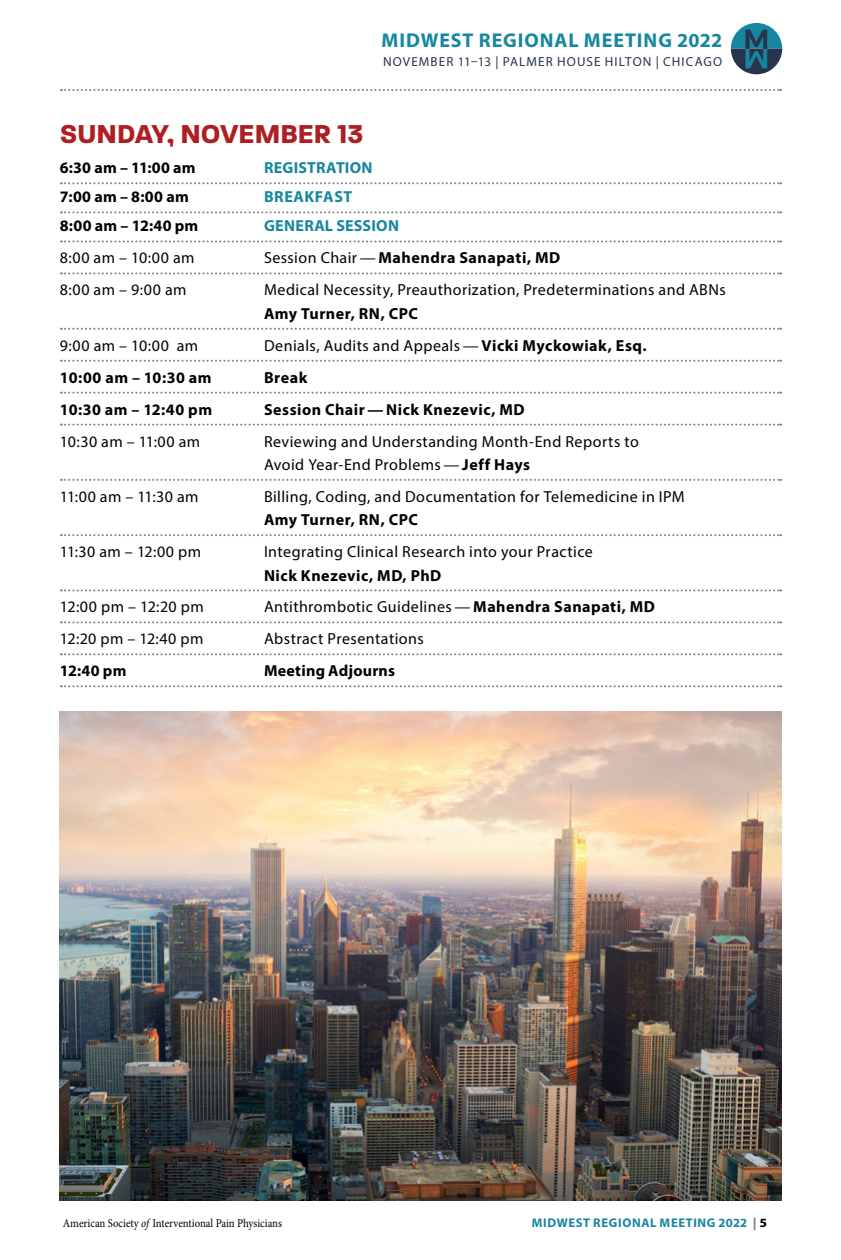
<style>
.page{position:relative;width:841px;height:1260px;background:#fff}
.page>*{position:absolute;margin:0;border:0;box-sizing:border-box;transform-origin:0 0}
.t1{font:700 28px "Paralucent";color:#ad1f23}
.t2{font:900 26.4px "Lato";color:#27344b}
.t3{font:900 26.4px "Lato";color:#1687a0}
.t4{font:700 20px "Myriad Pro";letter-spacing:.045em;color:#1787a0}
.t5{font:16px/23.4px "Myriad Pro";letter-spacing:.025em;color:#000}
.t6{font:700 16px "Myriad Pro";letter-spacing:.03em;color:#000}
.t7{font:700 16px "Myriad Pro";letter-spacing:.02em;color:#1787a0}
.t8{font:13.2px "Myriad Pro";letter-spacing:.085em;color:#28354b}
.t9{font:700 12.6px "Myriad Pro";letter-spacing:.05em;color:#1787a0}
.t10{font:12px "Minion Pro";letter-spacing:-.005em;color:#000;scale:.9 1}
.s1{font-weight:400}
.s2{font-weight:700}
.s3{font-style:italic}
.s4{font-weight:900;color:#7c7d7d}
.s5{color:#000}
</style>
<div class="page">
<svg style="left:731px;top:23px;width:51px;height:51px"></svg>
<svg style="left:61px;top:89px;width:720px;height:2px"></svg>
<svg style="left:61px;top:182px;width:720px;height:2px"></svg>
<svg style="left:61px;top:211px;width:720px;height:2px"></svg>
<svg style="left:61px;top:240px;width:720px;height:2px"></svg>
<svg style="left:61px;top:272px;width:720px;height:2px"></svg>
<svg style="left:61px;top:328px;width:720px;height:2px"></svg>
<svg style="left:61px;top:360px;width:720px;height:2px"></svg>
<svg style="left:61px;top:392px;width:720px;height:2px"></svg>
<svg style="left:61px;top:424px;width:720px;height:2px"></svg>
<svg style="left:61px;top:479px;width:720px;height:2px"></svg>
<svg style="left:61px;top:534px;width:720px;height:2px"></svg>
<svg style="left:61px;top:589px;width:720px;height:2px"></svg>
<svg style="left:61px;top:621px;width:720px;height:2px"></svg>
<svg style="left:61px;top:653px;width:720px;height:2px"></svg>
<svg style="left:61px;top:685px;width:720px;height:2px"></svg>
<img style="left:60px;top:711px;width:721px;height:490px">
<p class="t4" style="left:381px;top:27px;width:342px">MIDWEST REGIONAL MEETING 2022</p>
<p class="t8" style="left:383px;top:53px;width:340px">NOVEMBER 11–13 | PALMER HOUSE HILTON | CHICAGO</p>
<h2 class="t2" style="left:744px;top:19px;width:27px">M</h2>
<h2 class="t3" style="left:769px;top:78px;width:27px;rotate:-180deg">M</h2>
<h1 class="t1" style="left:60px;top:117px;width:305px">SUNDAY, NOVEMBER 13</h1>
<p class="t6" style="left:60px;top:157px;width:137px">6:30 am – 11:00 am</p>
<p class="t7" style="left:264px;top:157px;width:110px">REGISTRATION</p>
<p class="t6" style="left:60px;top:187px;width:130px">7:00 am – 8:00 am</p>
<p class="t7" style="left:264px;top:187px;width:90px">BREAKFAST</p>
<p class="t6" style="left:60px;top:216px;width:140px">8:00 am – 12:40 pm</p>
<p class="t7" style="left:264px;top:216px;width:137px">GENERAL SESSION</p>
<p class="t5" style="left:60px;top:246px;width:136px">8:00 am – 10:00 am</p>
<p class="t6" style="left:264px;top:248px;width:298px"><span class="s1">Session Chair—</span>Mahendra Sanapati, MD</p>
<p class="t5" style="left:60px;top:278px;width:128px">8:00 am – 9:00 am</p>
<p class="t5" style="left:264px;top:278px;width:463px">Medical Necessity, Preauthorization, Predeterminations and ABNs</p>
<p class="t6" style="left:264px;top:303px;width:155px">Amy Turner, RN, CPC</p>
<p class="t5" style="left:60px;top:333px;width:140px">9:00 am – 10:00 am</p>
<p class="t5" style="left:264px;top:333px;width:384px">Denials, Audits and Appeals—<span class="s2">Vicki Myckowiak, Esq.</span></p>
<p class="t6" style="left:60px;top:367px;width:153px">10:00 am – 10:30 am</p>
<p class="t6" style="left:264px;top:367px;width:45px">Break</p>
<p class="t6" style="left:60px;top:399px;width:154px">10:30 am – 12:40 pm</p>
<p class="t6" style="left:264px;top:399px;width:262px">Session Chair—Nick Knezevic, MD</p>
<p class="t5" style="left:60px;top:429px;width:142px">10:30 am – 11:00 am</p>
<p class="t5" style="left:264px;top:429px;width:376px">Reviewing and Understanding Month-End Reports to<br>Avoid Year-End Problems—<span class="s2">Jeff Hays</span></p>
<p class="t5" style="left:60px;top:485px;width:140px">11:00 am – 11:30 am</p>
<p class="t5" style="left:264px;top:485px;width:422px">Billing, Coding, and Documentation for Telemedicine in IPM</p>
<p class="t6" style="left:264px;top:509px;width:155px">Amy Turner, RN, CPC</p>
<p class="t5" style="left:60px;top:540px;width:143px">11:30 am – 12:00 pm</p>
<p class="t5" style="left:264px;top:540px;width:330px">Integrating Clinical Research into your Practice</p>
<p class="t6" style="left:264px;top:565px;width:179px">Nick Knezevic, MD, PhD</p>
<p class="t5" style="left:60px;top:595px;width:145px">12:00 pm – 12:20 pm</p>
<p class="t5" style="left:264px;top:595px;width:392px">Antithrombotic Guidelines—<span class="s2">Mahendra Sanapati, MD</span></p>
<p class="t5" style="left:60px;top:627px;width:145px">12:20 pm – 12:40 pm</p>
<p class="t5" style="left:264px;top:627px;width:161px">Abstract Presentations</p>
<p class="t6" style="left:60px;top:661px;width:68px">12:40 pm</p>
<p class="t6" style="left:264px;top:661px;width:133px">Meeting Adjourns</p>
<p class="t10" style="left:63px;top:1215px;width:245px">American Society <span class="s3">of</span> Interventional Pain Physicians</p>
<p class="t9" style="left:532px;top:1214px;width:237px">MIDWEST REGIONAL MEETING 2022 <span class="s4">|</span> <span class="s5">5</span></p>
</div>
